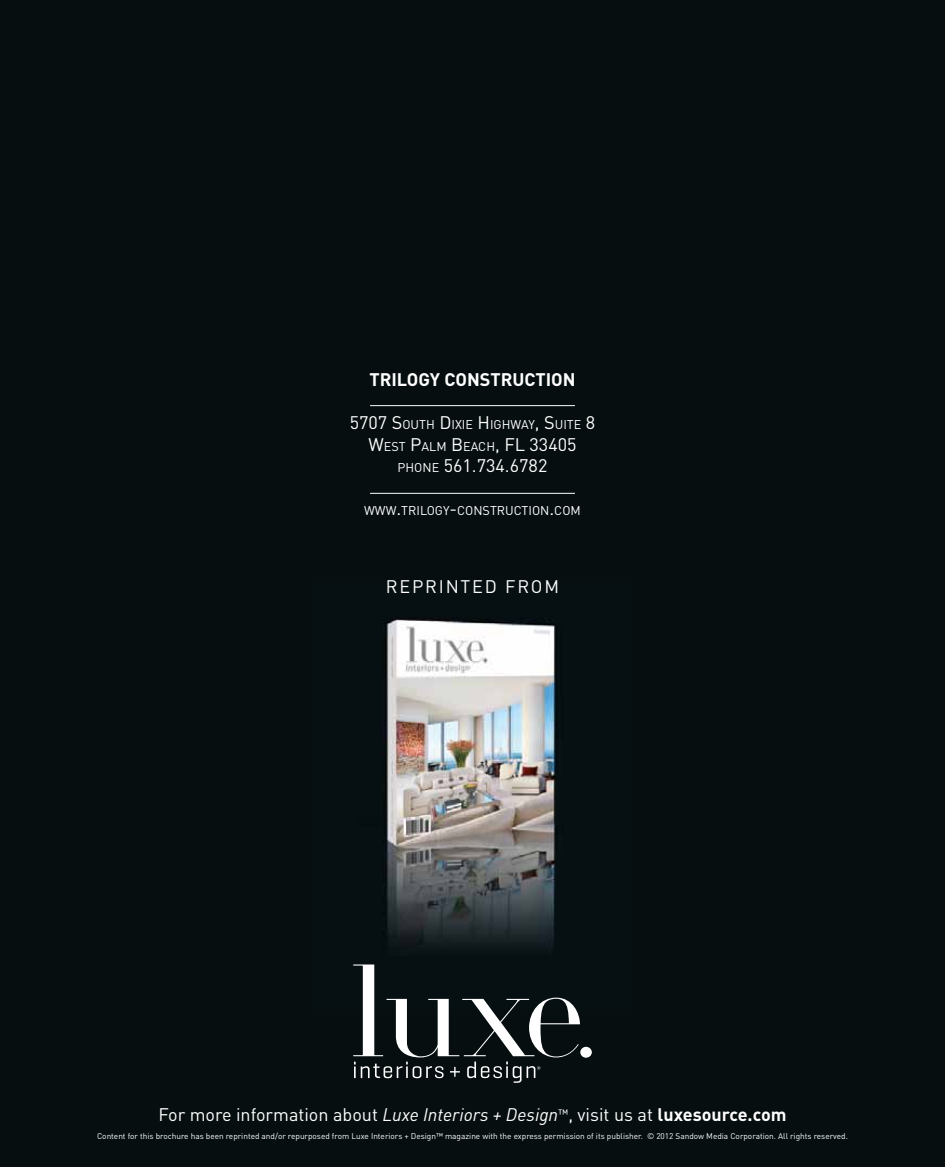
<style>
.page{position:relative;width:945px;height:1167px;background:#fff}
.page>*{position:absolute;margin:0;border:0;box-sizing:border-box;transform-origin:0 0}
.t1{font:18px "DIN";color:#fff}
.t2{font:18px/21.6px "DIN";color:#fff;text-align:center}
.t3{font:700 18px "DIN";color:#fff}
.t4{font:18px "DIN";letter-spacing:.1em;color:#fff}
.t5{font:12.6px "DIN";color:#fff}
.t6{font:8.25px "DIN";color:#fff}
.s1{font-size:18px}
.s2{font-size:12.6px}
.s3{font-style:italic}
.s4{font-weight:700}
</style>
<div class="page">
<div style="left:0;top:0;width:945px;height:1166px;background:#060e10"></div>
<img style="left:382px;top:618px;width:174px;height:331px">
<svg style="left:353px;top:964px;width:239px;height:118px"></svg>
<hr style="left:370px;top:405px;width:205px;height:1px;background:#fff">
<hr style="left:370px;top:493px;width:205px;height:1px;background:#fff">
<h1 class="t3" style="left:369px;top:367px;width:12px">trilogy</h1>
<h1 class="t3" style="left:444px;top:367px;width:12px">construction</h1>
<h2 class="t5" style="left:350px;top:416px;width:247px"><span class="s1">5707 S</span>OUTH <span class="s1">D</span>IXIE <span class="s1">H</span> IGHWAY<span class="s1">, S</span>UITE <span class="s1">8</span></h2>
<h1 class="t2" style="left:368px;top:433px;width:210px">W<span class="s2">EST</span> P<span class="s2">ALM</span> B<span class="s2">EACH</span>, FL 33405<br><span class="s2">PHONE</span> 561.734.6782</h1>
<h2 class="t5" style="left:364px;top:503px;width:218px">WWW<span class="s1">.</span>TRILOGY<span class="s1">-</span>CONSTRUCTION<span class="s1">.</span>COM</h2>
<h1 class="t4" style="left:386px;top:575px;width:171px">repri nted from</h1>
<h1 class="t1" style="left:158px;top:1103px;width:630px">For more information about <span class="s3">Luxe Interiors + Design</span><sup>™</sup>, visit us at <span class="s4">luxesource.com</span></h1>
<p class="t6" style="left:97px;top:1131px;width:752px">Content for this brochure has been reprinted and/or repurposed from Luxe Interiors + Design™ magazine with the express permission of its publisher. © 2012 Sandow Media Corporation. All rights reserved.</p>
</div>
